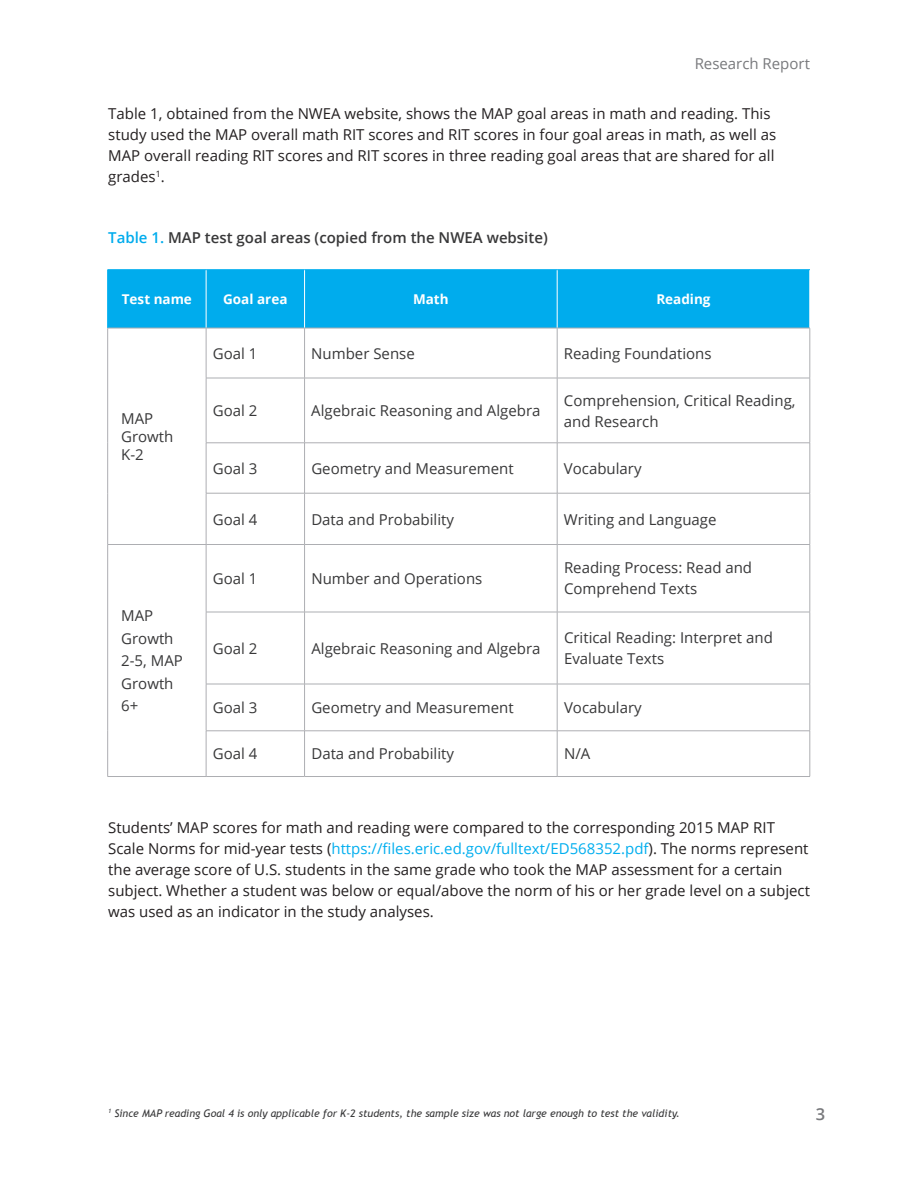
<style>
.page{position:relative;width:918px;height:1188px;background:#fff}
.page>*{position:absolute;margin:0;border:0;box-sizing:border-box;transform-origin:0 0}
.t1{font:600 16.5px "Open Sans";color:#78797c}
.t2{font:15px/21px "Open Sans";color:#231f20}
.t3{font:15px/22.5px "Open Sans";color:#383839}
.t4{font:600 15px "Open Sans";color:#383839}
.t5{font:15px "Open Sans";color:#78797c}
.t6{font:700 13.5px "Open Sans";color:#fff}
.t7{font:italic 10.5px "Trebuchet MS";color:#383839}
.s1{color:#00aced}
.s2{color:#00aeef}
</style>
<div class="page">
<div style="left:108px;top:270px;width:702px;height:58px;background:#00aced"></div>
<svg style="left:108px;top:545px;width:702px;height:231px"></svg>
<hr style="left:206px;top:270px;width:1px;height:58px;background:#fff">
<hr style="left:304px;top:270px;width:1px;height:58px;background:#fff">
<hr style="left:557px;top:270px;width:1px;height:58px;background:#fff">
<hr style="left:206px;top:328px;width:1px;height:50px;background:#adaeb2">
<hr style="left:304px;top:328px;width:1px;height:50px;background:#adaeb2">
<hr style="left:206px;top:378px;width:1px;height:65px;background:#adaeb2">
<hr style="left:304px;top:378px;width:1px;height:65px;background:#adaeb2">
<hr style="left:206px;top:443px;width:1px;height:50px;background:#adaeb2">
<hr style="left:304px;top:443px;width:1px;height:50px;background:#adaeb2">
<hr style="left:206px;top:493px;width:1px;height:51px;background:#adaeb2">
<hr style="left:304px;top:493px;width:1px;height:51px;background:#adaeb2">
<hr style="left:206px;top:545px;width:1px;height:67px;background:#adaeb2">
<hr style="left:304px;top:545px;width:1px;height:67px;background:#adaeb2">
<hr style="left:206px;top:612px;width:1px;height:72px;background:#adaeb2">
<hr style="left:304px;top:612px;width:1px;height:72px;background:#adaeb2">
<hr style="left:206px;top:684px;width:1px;height:47px;background:#adaeb2">
<hr style="left:304px;top:684px;width:1px;height:47px;background:#adaeb2">
<hr style="left:206px;top:731px;width:1px;height:45px;background:#adaeb2">
<hr style="left:304px;top:731px;width:1px;height:45px;background:#adaeb2">
<hr style="left:107px;top:328px;width:99px;height:1px;background:#adaeb2">
<hr style="left:206px;top:328px;width:99px;height:1px;background:#adaeb2">
<hr style="left:305px;top:328px;width:252px;height:1px;background:#adaeb2">
<hr style="left:557px;top:328px;width:253px;height:1px;background:#adaeb2">
<hr style="left:206px;top:378px;width:99px;height:1px;background:#adaeb2">
<hr style="left:305px;top:378px;width:252px;height:1px;background:#adaeb2">
<hr style="left:557px;top:378px;width:253px;height:1px;background:#adaeb2">
<hr style="left:206px;top:443px;width:99px;height:1px;background:#adaeb2">
<hr style="left:305px;top:443px;width:252px;height:1px;background:#adaeb2">
<hr style="left:557px;top:443px;width:253px;height:1px;background:#adaeb2">
<hr style="left:206px;top:493px;width:99px;height:1px;background:#adaeb2">
<hr style="left:305px;top:493px;width:252px;height:1px;background:#adaeb2">
<hr style="left:557px;top:493px;width:253px;height:1px;background:#adaeb2">
<hr style="left:107px;top:544px;width:99px;height:1px;background:#adaeb2">
<hr style="left:206px;top:544px;width:99px;height:1px;background:#adaeb2">
<hr style="left:305px;top:544px;width:252px;height:1px;background:#adaeb2">
<hr style="left:557px;top:544px;width:253px;height:1px;background:#adaeb2">
<hr style="left:206px;top:612px;width:99px;height:1px;background:#adaeb2">
<hr style="left:305px;top:612px;width:252px;height:1px;background:#adaeb2">
<hr style="left:557px;top:612px;width:253px;height:1px;background:#adaeb2">
<hr style="left:206px;top:684px;width:99px;height:1px;background:#adaeb2">
<hr style="left:305px;top:684px;width:252px;height:1px;background:#adaeb2">
<hr style="left:557px;top:684px;width:253px;height:1px;background:#adaeb2">
<hr style="left:206px;top:731px;width:99px;height:1px;background:#adaeb2">
<hr style="left:305px;top:731px;width:252px;height:1px;background:#adaeb2">
<hr style="left:557px;top:731px;width:253px;height:1px;background:#adaeb2">
<hr style="left:107px;top:776px;width:99px;height:1px;background:#adaeb2">
<hr style="left:206px;top:776px;width:99px;height:1px;background:#adaeb2">
<hr style="left:305px;top:776px;width:252px;height:1px;background:#adaeb2">
<hr style="left:557px;top:776px;width:253px;height:1px;background:#adaeb2">
<hr style="left:557px;top:328px;width:1px;height:50px;background:#adaeb2">
<hr style="left:557px;top:378px;width:1px;height:65px;background:#adaeb2">
<hr style="left:557px;top:443px;width:1px;height:50px;background:#adaeb2">
<hr style="left:557px;top:493px;width:1px;height:51px;background:#adaeb2">
<hr style="left:557px;top:545px;width:1px;height:67px;background:#adaeb2">
<hr style="left:557px;top:612px;width:1px;height:72px;background:#adaeb2">
<hr style="left:557px;top:684px;width:1px;height:47px;background:#adaeb2">
<hr style="left:557px;top:731px;width:1px;height:45px;background:#adaeb2">
<hr style="left:107px;top:269px;width:99px;height:1px;background:#00aeef">
<hr style="left:107px;top:270px;width:1px;height:58px;background:#00aeef">
<hr style="left:206px;top:269px;width:99px;height:1px;background:#00aeef">
<hr style="left:305px;top:269px;width:252px;height:1px;background:#00aeef">
<hr style="left:557px;top:269px;width:253px;height:1px;background:#00aeef">
<hr style="left:107px;top:328px;width:1px;height:50px;background:#adaeb2">
<hr style="left:810px;top:328px;width:1px;height:50px;background:#adaeb2">
<hr style="left:107px;top:378px;width:1px;height:65px;background:#adaeb2">
<hr style="left:810px;top:378px;width:1px;height:65px;background:#adaeb2">
<hr style="left:107px;top:443px;width:1px;height:50px;background:#adaeb2">
<hr style="left:810px;top:443px;width:1px;height:50px;background:#adaeb2">
<hr style="left:107px;top:493px;width:1px;height:51px;background:#adaeb2">
<hr style="left:810px;top:493px;width:1px;height:51px;background:#adaeb2">
<hr style="left:107px;top:545px;width:1px;height:67px;background:#adaeb2">
<hr style="left:810px;top:545px;width:1px;height:67px;background:#adaeb2">
<hr style="left:107px;top:612px;width:1px;height:72px;background:#adaeb2">
<hr style="left:810px;top:612px;width:1px;height:72px;background:#adaeb2">
<hr style="left:107px;top:684px;width:1px;height:47px;background:#adaeb2">
<hr style="left:810px;top:684px;width:1px;height:47px;background:#adaeb2">
<hr style="left:107px;top:731px;width:1px;height:45px;background:#adaeb2">
<hr style="left:810px;top:731px;width:1px;height:45px;background:#adaeb2">
<p class="t5" style="left:695px;top:53px;width:117px">Research Report</p>
<p class="t2" style="left:108px;top:103px;width:670px">Table 1, obtained from the NWEA website, shows the MAP goal areas in math and reading. This study used the MAP overall math RIT scores and RIT scores in four goal areas in math, as well as MAP overall reading RIT scores and RIT scores in three reading goal areas that are shared for all grades<sup>1</sup>.</p>
<p class="t4" style="left:108px;top:228px;width:441px"><span class="s1">Table 1.</span> MAP test goal areas (copied from the NWEA website)</p>
<p class="t6" style="left:122px;top:290px;width:72px">Test name</p>
<p class="t6" style="left:223px;top:290px;width:66px">Goal area</p>
<p class="t6" style="left:413px;top:290px;width:37px">Math</p>
<p class="t6" style="left:656px;top:290px;width:56px">Reading</p>
<p class="t3" style="left:121px;top:409px;width:54px;line-height:18px">MAP<br>Growth<br>K-2</p>
<p class="t3" style="left:121px;top:604px;width:63px">MAP<br>Growth<br>2-5, MAP<br>Growth<br>6+</p>
<p class="t3" style="left:213px;top:342px;width:46px">Goal 1</p>
<p class="t3" style="left:311px;top:342px;width:105px">Number Sense</p>
<p class="t3" style="left:564px;top:342px;width:149px">Reading Foundations</p>
<p class="t3" style="left:213px;top:399px;width:46px">Goal 2</p>
<p class="t3" style="left:311px;top:399px;width:231px">Algebraic Reasoning and Algebra</p>
<p class="t3" style="left:564px;top:389px;width:233px;line-height:21px">Comprehension, Critical Reading, and Research</p>
<p class="t3" style="left:213px;top:457px;width:46px">Goal 3</p>
<p class="t3" style="left:311px;top:457px;width:204px">Geometry and Measurement</p>
<p class="t3" style="left:564px;top:457px;width:79px">Vocabulary</p>
<p class="t3" style="left:213px;top:508px;width:46px">Goal 4</p>
<p class="t3" style="left:311px;top:508px;width:144px">Data and Probability</p>
<p class="t3" style="left:564px;top:508px;width:154px">Writing and Language</p>
<p class="t3" style="left:213px;top:567px;width:46px">Goal 1</p>
<p class="t3" style="left:311px;top:567px;width:173px">Number and Operations</p>
<p class="t3" style="left:564px;top:557px;width:190px;line-height:21px">Reading Process: Read and<br>Comprehend Texts</p>
<p class="t3" style="left:213px;top:637px;width:46px">Goal 2</p>
<p class="t3" style="left:311px;top:637px;width:231px">Algebraic Reasoning and Algebra</p>
<p class="t3" style="left:564px;top:627px;width:210px;line-height:21px">Critical Reading: Interpret and<br>Evaluate Texts</p>
<p class="t3" style="left:213px;top:696px;width:46px">Goal 3</p>
<p class="t3" style="left:311px;top:696px;width:204px">Geometry and Measurement</p>
<p class="t3" style="left:564px;top:696px;width:79px">Vocabulary</p>
<p class="t3" style="left:213px;top:742px;width:46px">Goal 4</p>
<p class="t3" style="left:311px;top:742px;width:144px">Data and Probability</p>
<p class="t3" style="left:564px;top:742px;width:28px">N/A</p>
<p class="t2" style="left:108px;top:817px;width:703px">Students’ MAP scores for math and reading were compared to the corresponding 2015 MAP RIT Scale Norms for mid-year tests (<span class="s2">https://files.eric.ed.gov/fulltext/ED568352.pdf</span>). The norms represent the average score of U.S. students in the same grade who took the MAP assessment for a certain subject. Whether a student was below or equal/above the norm of his or her grade level on a subject was used as an indicator in the study analyses.</p>
<p class="t7" style="left:108px;top:1107px;width:573px"><sup>1</sup> Since MAP reading Goal 4 is only applicable for K-2 students, the sample size was not large enough to test the validity.</p>
<p class="t1" style="left:816px;top:1102px;width:11px">3</p>
</div>
